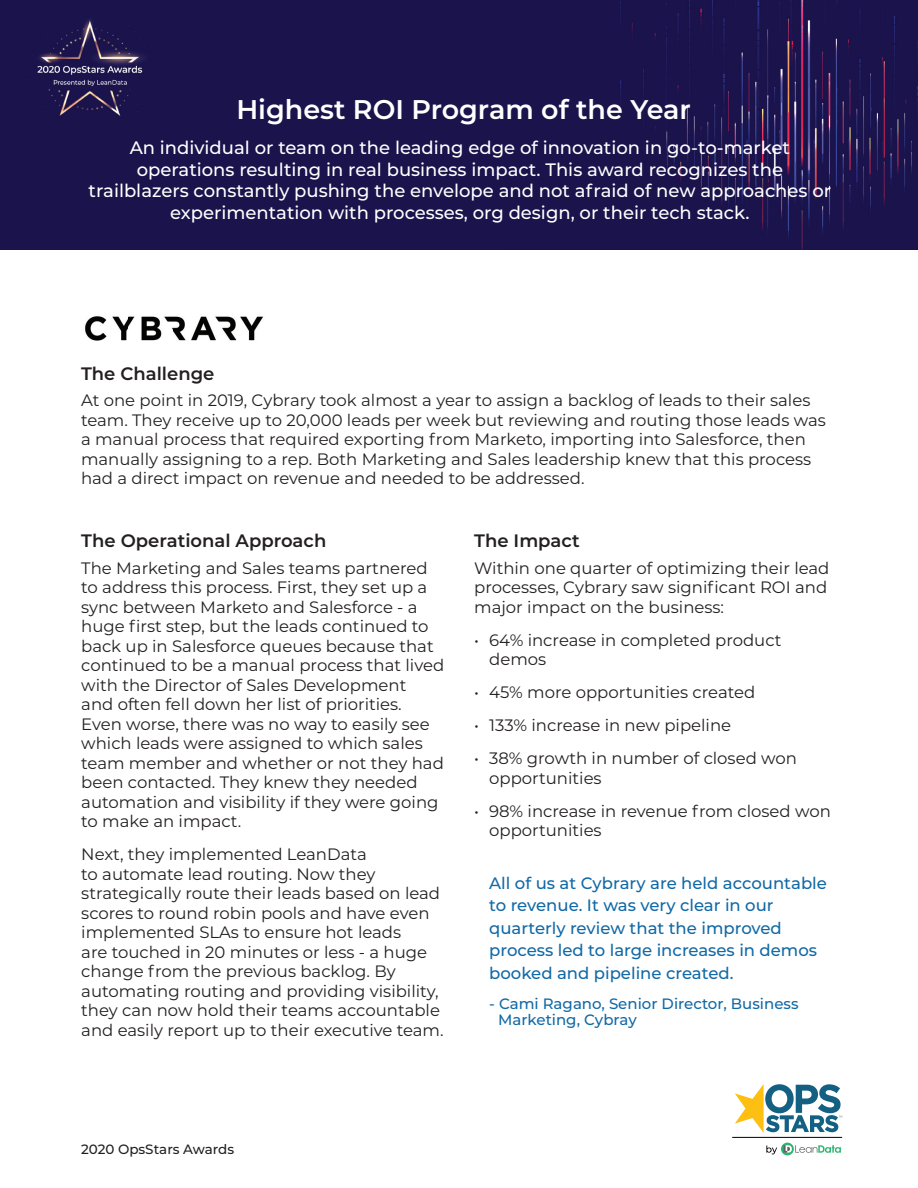
<style>
.page{position:relative;width:918px;height:1188px;background:#fff}
.page>*{position:absolute;margin:0;border:0;box-sizing:border-box;transform-origin:0 0}
.t1{font:600 27px "Montserrat";color:#fff}
.t2{font:500 18px/21.6px "Montserrat";color:#fff;text-align:center}
.t3{font:600 18px "Montserrat";color:#231f20}
.t4{font:16.5px/19.5px "Montserrat";color:#231f20}
.t5{font:500 16.5px/22.5px "Montserrat";color:#1169a6}
.t6{font:500 15px/16.5px "Montserrat";color:#1169a6}
.t7{font:500 13.5px "Montserrat";color:#231f20}
</style>
<div class="page">
<svg style="left:735px;top:1084px;width:107px;height:49px"></svg>
<hr style="left:732px;top:1137px;width:110px;height:1px;background:#000">
<svg style="left:781px;top:1143px;width:13px;height:12px"></svg>
<svg style="left:766px;top:1146px;width:11px;height:8px"></svg>
<svg style="left:784px;top:1145px;width:59px;height:8px"></svg>
<div style="left:0;top:0;width:918px;height:250px;background:#1a134c"></div>
<img style="left:85px;top:316px;width:178px;height:25px">
<h1 class="t1" style="left:236px;top:90px;width:456px">Highest ROI Program of the Year</h1>
<p class="t2" style="left:89px;top:136px;width:744px">An individual or team on the leading edge of innovation in go-to-market operations resulting in real business impact. This award recognizes the trailblazers constantly pushing the envelope and not afraid of new approaches or experimentation with processes, org design, or their tech stack.</p>
<p class="t3" style="left:81px;top:361px;width:135px">The Challenge</p>
<p class="t4" style="left:81px;top:390px;width:746px">At one point in 2019, Cybrary took almost a year to assign a backlog of leads to their sales team. They receive up to 20,000 leads per week but reviewing and routing those leads was a manual process that required exporting from Marketo, importing into Salesforce, then manually assigning to a rep. Both Marketing and Sales leadership knew that this process had a direct impact on revenue and needed to be addressed.</p>
<p class="t3" style="left:81px;top:528px;width:247px">The Operational Approach</p>
<p class="t4" style="left:81px;top:557px;width:364px">The Marketing and Sales teams partnered to address this process. First, they set up a sync between Marketo and Salesforce - a huge first step, but the leads continued to back up in Salesforce queues because that continued to be a manual process that lived with the Director of Sales Development<br>and often fell down her list of priorities.<br>Even worse, there was no way to easily see which leads were assigned to which sales team member and whether or not they had been contacted. They knew they needed automation and visibility if they were going to make an impact.</p>
<p class="t4" style="left:81px;top:844px;width:364px">Next, they implemented LeanData<br>to automate lead routing. Now they strategically route their leads based on lead scores to round robin pools and have even implemented SLAs to ensure hot leads<br>are touched in 20 minutes or less - a huge change from the previous backlog. By automating routing and providing visibility, they can now hold their teams accountable and easily report up to their executive team.</p>
<p class="t3" style="left:474px;top:528px;width:107px">The Impact</p>
<p class="t4" style="left:474px;top:557px;width:357px">Within one quarter of optimizing their lead processes, Cybrary saw significant ROI and major impact on the business:</p>
<p class="t4" style="left:489px;top:629px;width:294px;text-indent:-15px">• 64% increase in completed product demos</p>
<p class="t4" style="left:474px;top:682px;width:283px">• 45% more opportunities created</p>
<p class="t4" style="left:474px;top:715px;width:259px">• 133% increase in new pipeline</p>
<p class="t4" style="left:489px;top:748px;width:309px;text-indent:-15px">• 38% growth in number of closed won opportunities</p>
<p class="t4" style="left:489px;top:800px;width:343px;text-indent:-15px">• 98% increase in revenue from closed won opportunities</p>
<p class="t5" style="left:489px;top:871px;width:339px">All of us at Cybrary are held accountable to revenue. It was very clear in our quarterly review that the improved process led to large increases in demos booked and pipeline created.</p>
<p class="t6" style="left:498px;top:994px;width:302px;text-indent:-9px">- Cami Ragano, Senior Director, Business<br>Marketing, Cybray</p>
<p class="t7" style="left:81px;top:1140px;width:155px">2020 OpsStars Awards</p>
</div>
